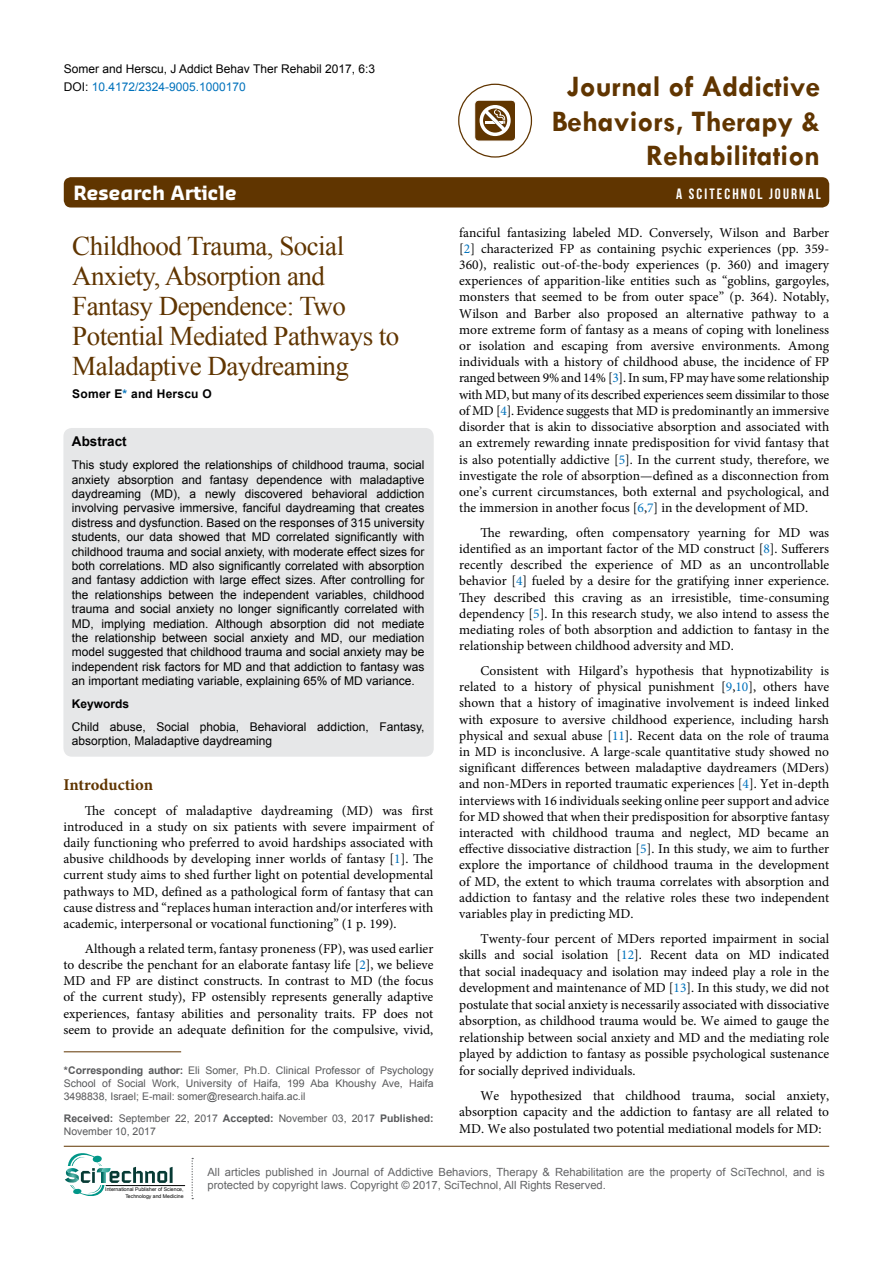
<style>
.page{position:relative;width:893px;height:1263px;background:#fff}
.page>*{position:absolute;margin:0;border:0;box-sizing:border-box;transform-origin:0 0}
.t1{font:700 30px/34.5px "Tw Cen";color:#603500;text-align:right}
.t2{font:27px/30px "Times New Roman";letter-spacing:-.02em;color:#603500}
.t3{font:700 19.2px "Sansa";color:#fff}
.t4{font:700 16.5px "Minion Pro";letter-spacing:-.005em;color:#603500}
.t5{font:15px "Bebas Neue";letter-spacing:.14em;color:#fff}
.t6{font:13.5px/16.2px "Minion Pro";color:#000;text-align:justify}
.t7{font:700 13.5px "Arial";color:#000}
.t8{font:12px/14.4px "Arial";color:#000}
.t9{font:700 12px "Arial";letter-spacing:.02em;color:#000}
.t10{font:700 12px "Arial";color:#000}
.t11{font:11.25px/13.5px "Arial";color:#636466}
.t12{font:10.5px/13px "Arial";color:#58595b;text-align:justify}
.t13{font:5.1px/6.1px "Arial";color:#000;text-align:right}
.s1{color:#0072bc}
.s2{font-weight:700}
</style>
<div class="page">
<div style="left:64px;top:177px;width:765px;height:30px;background:#603500;border-radius:7px"></div>
<hr style="left:64px;top:1146px;width:765px;height:1px;background:#603500">
<svg style="left:475px;top:100px;width:41px;height:41px"></svg>
<div style="left:480px;top:105px;width:31px;height:31px;border:3px solid #fff;border-radius:50%"></div>
<div style="left:458px;top:84px;width:74px;height:74px;border:1px solid #603500;border-radius:50%"></div>
<hr style="left:106px;top:1185px;width:79px;height:1px;background:#000">
<svg style="left:192px;top:1158px;width:1px;height:41px"></svg>
<svg style="left:65px;top:1153px;width:108px;height:43px"></svg>
<div style="left:63px;top:428px;width:371px;height:329px;background:#e6e7e8;border-radius:9px"></div>
<hr style="left:64px;top:1051px;width:117px;height:1px;background:#603500">
<p class="t8" style="left:64px;top:59px;width:313px;line-height:18px">Somer and Herscu, J Addict Behav Ther Rehabil 2017, 6:3<br>DOI: <span class="s1">10.4172/2324-9005.1000170</span></p>
<h1 class="t1" style="left:552px;top:69px;width:270px">Journal of Addictive<br>Behaviors, Therapy &amp;<br>Rehabilitation</h1>
<h3 class="t3" style="left:74px;top:181px;width:165px">Research Article</h3>
<p class="t5" style="left:676px;top:186px;width:146px">A SCITECHNOL JOURNAL</p>
<h2 class="t2" style="left:72px;top:231px;width:329px">Childhood Trauma, Social<br>Anxiety, Absorption and<br>Fantasy Dependence: Two<br>Potential Mediated Pathways to<br>Maladaptive Daydreaming</h2>
<p class="t9" style="left:72px;top:386px;width:141px">Somer E<span class="s1">*</span> and Herscu O</p>
<p class="t7" style="left:72px;top:433px;width:56px">Abstract</p>
<p class="t8" style="left:72px;top:458px;width:354px;text-align:justify">This study explored the relationships of childhood trauma, social anxiety absorption and fantasy dependence with maladaptive daydreaming (MD), a newly discovered behavioral addiction involving pervasive immersive, fanciful daydreaming that creates distress and dysfunction. Based on the responses of 315 university students, our data showed that MD correlated significantly with childhood trauma and social anxiety, with moderate effect sizes for both correlations. MD also significantly correlated with absorption and fantasy addiction with large effect sizes. After controlling for the relationships between the independent variables, childhood trauma and social anxiety no longer significantly correlated with MD, implying mediation. Although absorption did not mediate the relationship between social anxiety and MD, our mediation model suggested that childhood trauma and social anxiety may be independent risk factors for MD and that addiction to fantasy was an important mediating variable, explaining 65% of MD variance.</p>
<p class="t10" style="left:72px;top:696px;width:59px">Keywords</p>
<p class="t8" style="left:72px;top:720px;width:354px">Child abuse, Social phobia, Behavioral addiction, Fantasy, absorption, Maladaptive daydreaming</p>
<p class="t4" style="left:63px;top:773px;width:91px">Introduction</p>
<p class="t6" style="left:63px;top:802px;width:371px;text-indent:21px">The concept of maladaptive daydreaming (MD) was first introduced in a study on six patients with severe impairment of daily functioning who preferred to avoid hardships associated with abusive childhoods by developing inner worlds of fantasy [<span class="s1">1</span>]. The current study aims to shed further light on potential developmental pathways to MD, defined as a pathological form of fantasy that can cause distress and “replaces human interaction and/or interferes with academic, interpersonal or vocational functioning” (1 p. 199).</p>
<p class="t6" style="left:63px;top:940px;width:371px;text-indent:21px">Although a related term, fantasy proneness (FP), was used earlier to describe the penchant for an elaborate fantasy life [<span class="s1">2</span>], we believe MD and FP are distinct constructs. In contrast to MD (the focus of the current study), FP ostensibly represents generally adaptive experiences, fantasy abilities and personality traits. FP does not seem to provide an adequate definition for the compulsive, vivid,</p>
<p class="t12" style="left:64px;top:1064px;width:371px"><span class="s2">*Corresponding author:</span> Eli Somer, Ph.D. Clinical Professor of Psychology School of Social Work, University of Haifa, 199 Aba Khoushy Ave, Haifa 3498838, Israel; E-mail: somer@research.haifa.ac.il</p>
<p class="t12" style="left:64px;top:1112px;width:371px;line-height:12.6px"><span class="s2">Received:</span> September 22, 2017 <span class="s2">Accepted:</span> November 03, 2017 <span class="s2">Published:<br></span>November 10, 2017</p>
<p class="t6" style="left:459px;top:224px;width:371px">fanciful fantasizing labeled MD. Conversely, Wilson and Barber [<span class="s1">2</span>] characterized FP as containing psychic experiences (pp. 359- 360), realistic out-of-the-body experiences (p. 360) and imagery experiences of apparition-like entities such as “goblins, gargoyles, monsters that seemed to be from outer space” (p. 364). Notably, Wilson and Barber also proposed an alternative pathway to a more extreme form of fantasy as a means of coping with loneliness or isolation and escaping from aversive environments. Among individuals with a history of childhood abuse, the incidence of FP ranged between 9% and 14% [<span class="s1">3</span>]. In sum, FP may have some relationship with MD, but many of its described experiences seem dissimilar to those of MD [<span class="s1">4</span>]. Evidence suggests that MD is predominantly an immersive disorder that is akin to dissociative absorption and associated with an extremely rewarding innate predisposition for vivid fantasy that is also potentially addictive [<span class="s1">5</span>]. In the current study, therefore, we investigate the role of absorption—defined as a disconnection from one’s current circumstances, both external and psychological, and the immersion in another focus [<span class="s1">6</span>,<span class="s1">7</span>] in the development of MD.</p>
<p class="t6" style="left:459px;top:524px;width:371px;text-indent:21px">The rewarding, often compensatory yearning for MD was identified as an important factor of the MD construct [<span class="s1">8</span>]. Sufferers recently described the experience of MD as an uncontrollable behavior [<span class="s1">4</span>] fueled by a desire for the gratifying inner experience.<br>They described this craving as an irresistible, time-consuming dependency [<span class="s1">5</span>]. In this research study, we also intend to assess the mediating roles of both absorption and addiction to fantasy in the relationship between childhood adversity and MD.</p>
<p class="t6" style="left:459px;top:663px;width:371px;text-indent:21px">Consistent with Hilgard’s hypothesis that hypnotizability is related to a history of physical punishment [<span class="s1">9</span>,<span class="s1">10</span>], others have shown that a history of imaginative involvement is indeed linked with exposure to aversive childhood experience, including harsh physical and sexual abuse [<span class="s1">11</span>]. Recent data on the role of trauma in MD is inconclusive. A large-scale quantitative study showed no significant differences between maladaptive daydreamers (MDers) and non-MDers in reported traumatic experiences [<span class="s1">4</span>]. Yet in-depth interviews with 16 individuals seeking online peer support and advice for MD showed that when their predisposition for absorptive fantasy interacted with childhood trauma and neglect, MD became an effective dissociative distraction [<span class="s1">5</span>]. In this study, we aim to further explore the importance of childhood trauma in the development of MD, the extent to which trauma correlates with absorption and addiction to fantasy and the relative roles these two independent variables play in predicting MD.</p>
<p class="t6" style="left:459px;top:930px;width:371px;text-indent:21px">Twenty-four percent of MDers reported impairment in social skills and social isolation [<span class="s1">12</span>]. Recent data on MD indicated that social inadequacy and isolation may indeed play a role in the development and maintenance of MD [<span class="s1">13</span>]. In this study, we did not postulate that social anxiety is necessarily associated with dissociative absorption, as childhood trauma would be. We aimed to gauge the relationship between social anxiety and MD and the mediating role played by addiction to fantasy as possible psychological sustenance for socially deprived individuals.</p>
<p class="t6" style="left:459px;top:1087px;width:371px;text-indent:21px">We hypothesized that childhood trauma, social anxiety, absorption capacity and the addiction to fantasy are all related to MD. We also postulated two potential mediational models for MD:</p>
<p class="t13" style="left:105px;top:1186px;width:80px">International Publisher of Science,<br>Technology and Medicine</p>
<p class="t11" style="left:207px;top:1165px;width:619px">All articles published in Journal of Addictive Behaviors, Therapy &amp; Rehabilitation are the property of SciTechnol, and is protected by copyright laws. Copyright © 2017, SciTechnol, All Rights Reserved.</p>
</div>
